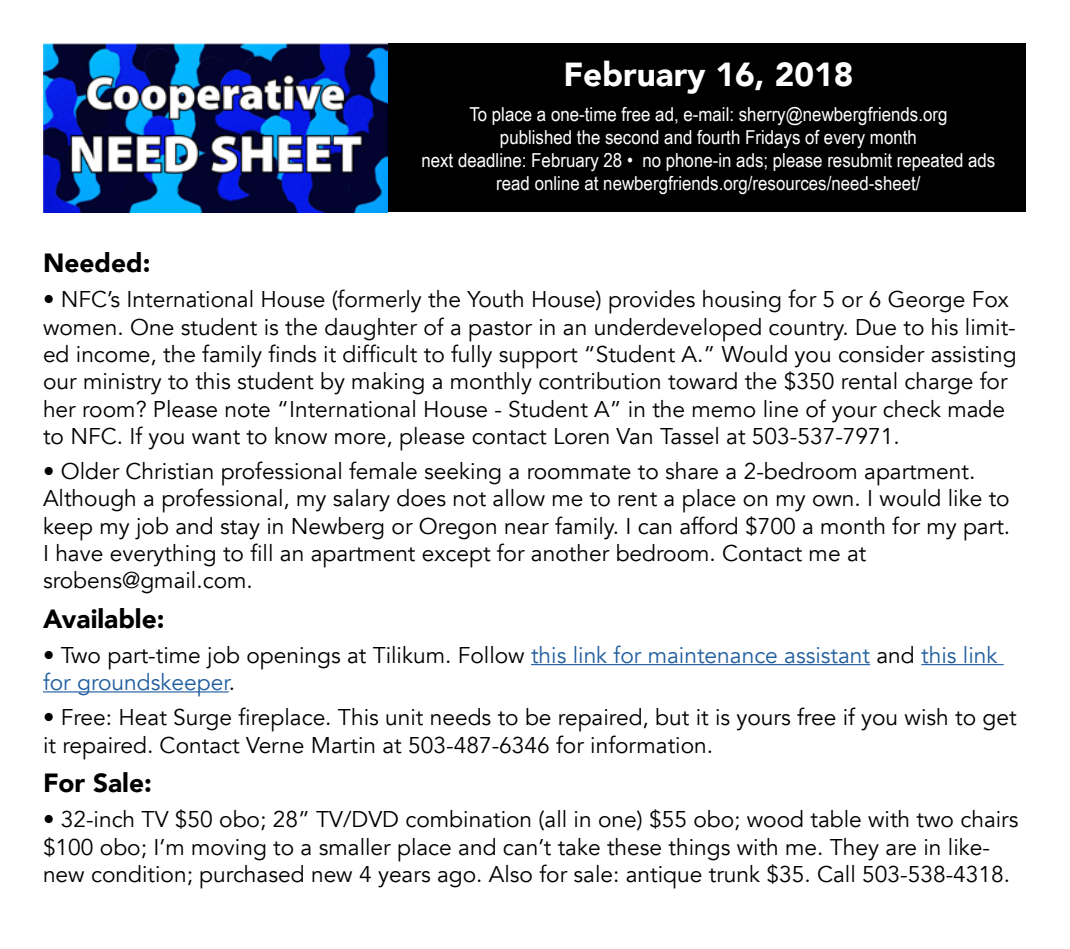
<style>
.page{position:relative;width:1070px;height:949px;background:#fff}
.page>*{position:absolute;margin:0;border:0;box-sizing:border-box;transform-origin:0 0}
.t1{font:900 33.25px "Avenir";color:#fff}
.t2{font:900 26.25px "Avenir";color:#000}
.t3{font:22.75px/27.3px "Avenir";color:#000}
.t4{font:22.75px/27.3px "Avenir";color:#215e9e}
.t5{font:19.25px/23.1px "Arial Narrow";color:#fff;text-align:center;scale:1.07 1}
.s1{color:#000}
</style>
<div class="page">
<div style="left:379px;top:43px;width:647px;height:169px;background:#000"></div>
<img style="left:43px;top:43px;width:345px;height:169px">
<hr style="left:531px;top:664px;width:339px;height:1px;background:#215e9e">
<hr style="left:921px;top:664px;width:83px;height:1px;background:#215e9e">
<hr style="left:43px;top:691px;width:186px;height:1px;background:#215e9e">
<h1 class="t1" style="left:563px;top:46px;width:291px">February 16, 2018</h1>
<p class="t5" style="left:421px;top:102px;width:538px">To place a one-time free ad, e-mail: sherry@newbergfriends.org<br>published the second and fourth Fridays of every month<br>next deadline: February 28 • no phone-in ads; please resubmit repeated ads read online at newbergfriends.org/resources/need-sheet/</p>
<p class="t2" style="left:43px;top:240px;width:109px">Needed:</p>
<p class="t3" style="left:43px;top:286px;width:975px">• NFC’s International House (formerly the Youth House) provides housing for 5 or 6 George Fox women. One student is the daughter of a pastor in an underdeveloped country. Due to his limit&shy;ed income, the family finds it difficult to fully support “Student A.” Would you consider assisting our ministry to this student by making a monthly contribution toward the $350 rental charge for her room? Please note “International House - Student A” in the memo line of your check made to NFC. If you want to know more, please contact Loren Van Tassel at 503-537-7971.</p>
<p class="t3" style="left:43px;top:458px;width:969px">• Older Christian professional female seeking a roommate to share a 2-bedroom apartment.<br>Although a professional, my salary does not allow me to rent a place on my own. I would like to keep my job and stay in Newberg or Oregon near family. I can afford $700 a month for my part.<br>I have everything to fill an apartment except for another bedroom. Contact me at srobens@gmail.com.</p>
<p class="t2" style="left:43px;top:596px;width:123px">Available:</p>
<p class="t4" style="left:43px;top:642px;width:956px"><span class="s1">• Two part-time job openings at Tilikum. Follow</span> this link for maintenance assistant <span class="s1">and</span> this link for groundskeeper<span class="s1">.</span></p>
<p class="t3" style="left:43px;top:704px;width:975px">• Free: Heat Surge fireplace. This unit needs to be repaired, but it is yours free if you wish to get it repaired. Contact Verne Martin at 503-487-6346 for information.</p>
<p class="t2" style="left:43px;top:760px;width:110px">For Sale:</p>
<p class="t3" style="left:43px;top:806px;width:977px">• 32-inch TV $50 obo; 28” TV/DVD combination (all in one) $55 obo; wood table with two chairs $100 obo; I’m moving to a smaller place and can’t take these things with me. They are in like&shy;new condition; purchased new 4 years ago. Also for sale: antique trunk $35. Call 503-538-4318.</p>
</div>
